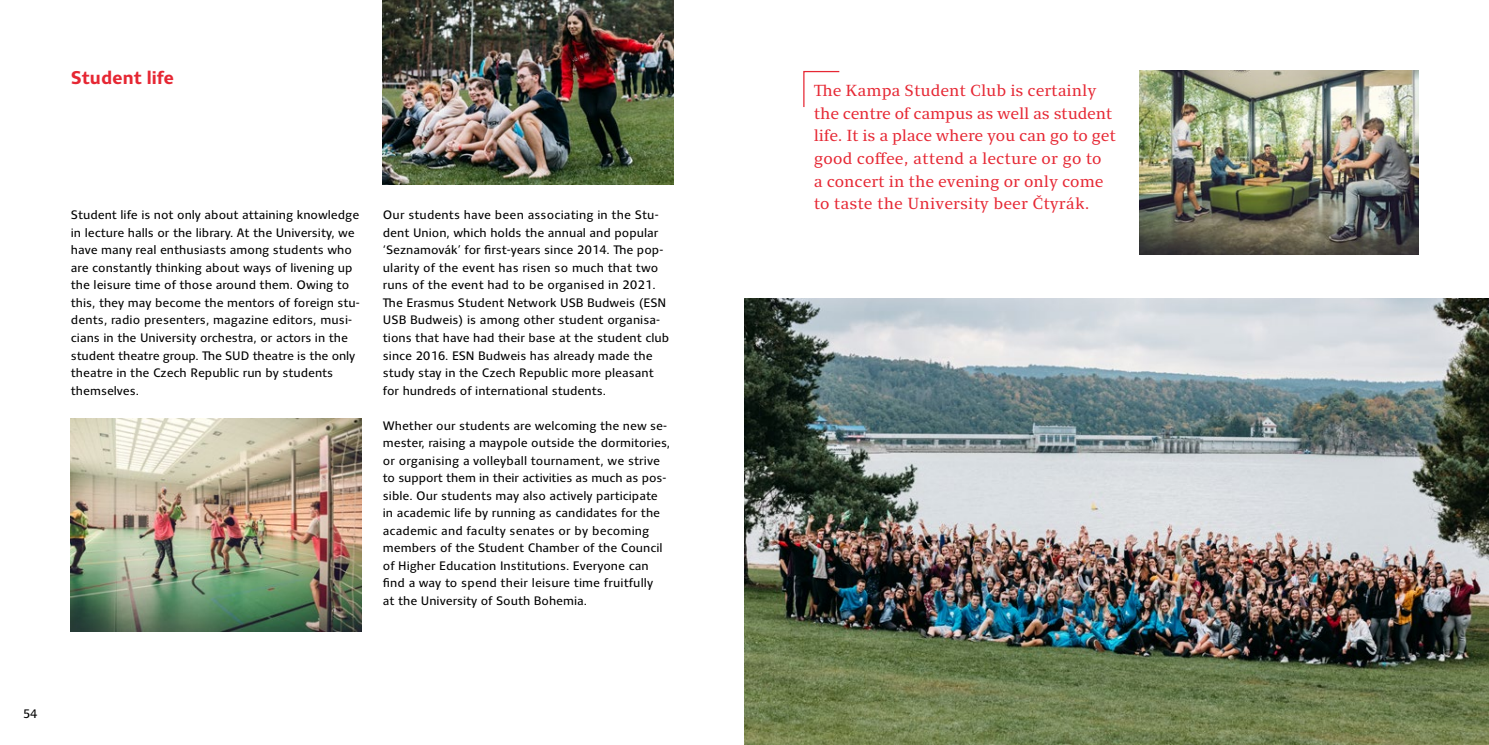
<style>
.page{position:relative;width:1489px;height:745px;background:#fff}
.page>*{position:absolute;margin:0;border:0;box-sizing:border-box;transform-origin:0 0}
.t1{font:700 18.75px "Clara Sans";color:#e62733}
.t2{font:16.25px/22.5px "Clara Serif";color:#e62733}
.t3{font:12.5px/17.5px "Clara Sans";color:#000}
</style>
<div class="page">
<img style="left:383px;top:0;width:290px;height:184px">
<img style="left:1139px;top:71px;width:278px;height:183px">
<img style="left:71px;top:418px;width:290px;height:213px">
<img style="left:744px;top:298px;width:744px;height:446px">
<svg style="left:803px;top:70px;width:37px;height:37px"></svg>
<h1 class="t1" style="left:71px;top:67px;width:104px">Student life</h1>
<p class="t3" style="left:71px;top:206px;width:290px">Student life is not only about attaining knowledge in lecture halls or the library. At the University, we have many real enthusiasts among students who are constantly thinking about ways of livening up the leisure time of those around them. Owing to this, they may become the mentors of foreign stu&shy;dents, radio presenters, magazine editors, musi&shy;cians in the University orchestra, or actors in the student theatre group. The SUD theatre is the only theatre in the Czech Republic run by students themselves.</p>
<p class="t3" style="left:383px;top:206px;width:288px">Our students have been associating in the Stu&shy;dent Union, which holds the annual and popular ‘Seznamovák’ for first-years since 2014. The pop&shy;ularity of the event has risen so much that two runs of the event had to be organised in 2021.<br>The Erasmus Student Network USB Budweis (ESN USB Budweis) is among other student organisa&shy;tions that have had their base at the student club since 2016. ESN Budweis has already made the study stay in the Czech Republic more pleasant for hundreds of international students.</p>
<p class="t3" style="left:383px;top:416px;width:289px">Whether our students are welcoming the new se&shy;mester, raising a maypole outside the dormitories, or organising a volleyball tournament, we strive to support them in their activities as much as pos&shy;sible. Our students may also actively participate in academic life by running as candidates for the academic and faculty senates or by becoming members of the Student Chamber of the Council of Higher Education Institutions. Everyone can find a way to spend their leisure time fruitfully<br>at the University of South Bohemia.</p>
<p class="t3" style="left:23px;top:705px;width:16px">54</p>
<h2 class="t2" style="left:813px;top:80px;width:303px">The Kampa Student Club is certainly the centre of campus as well as student life. It is a place where you can go to get good coffee, attend a lecture or go to<br>a concert in the evening or only come to taste the University beer Čtyrák.</h2>
</div>
